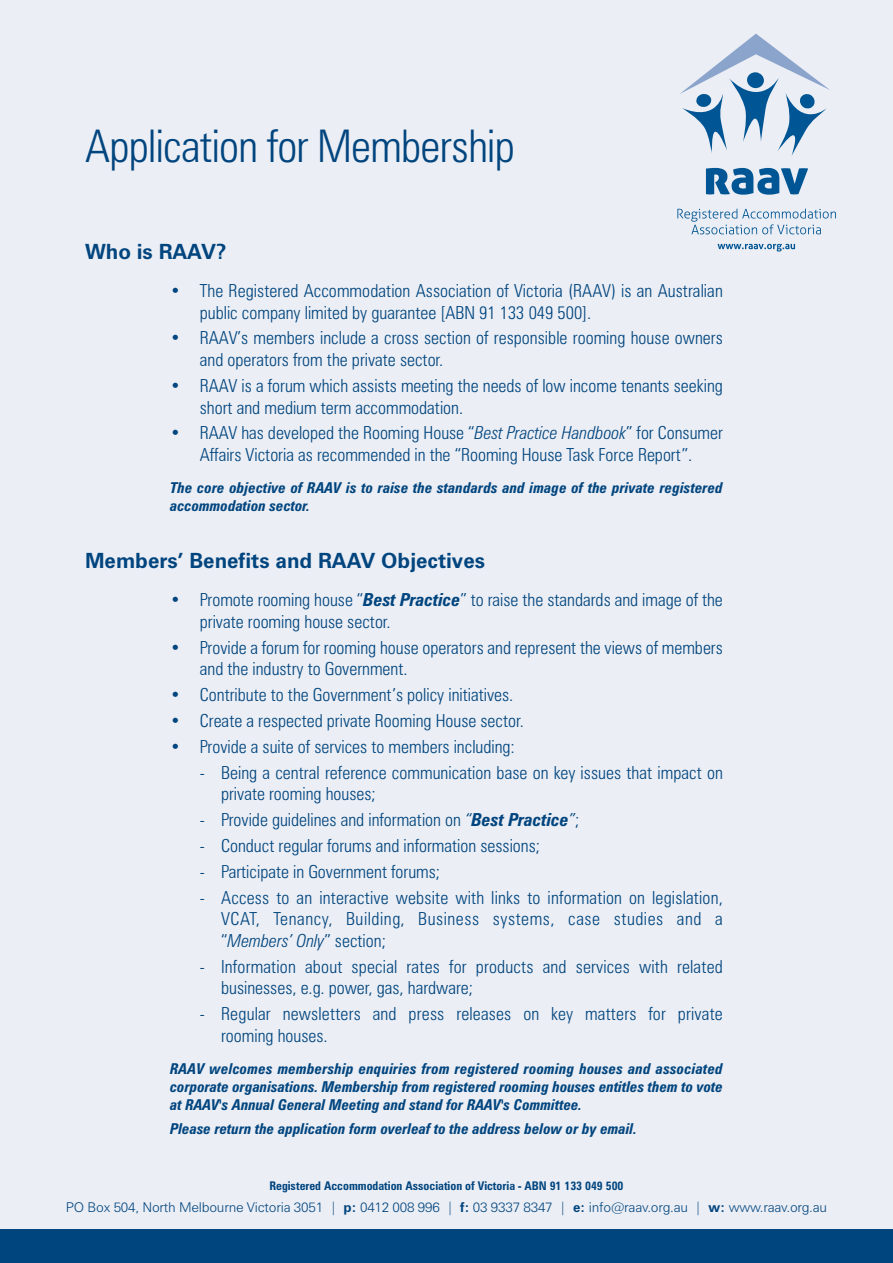
<style>
.page{position:relative;width:893px;height:1263px;background:#fff}
.page>*{position:absolute;margin:0;border:0;box-sizing:border-box;transform-origin:0 0}
.t1{font:300 condensed 45px "Zurich BT";letter-spacing:-.015em;color:#01457f}
.t2{font:700 21px "Zurich BT";color:#01457f}
.t3{font:300 condensed 18px/21.6px "Zurich BT";color:#01457f}
.t4{font:italic 700 condensed 15px/18px "Zurich BT";color:#01457f;text-align:justify}
.t5{font:300 13.5px "Zurich BT";letter-spacing:-.015em;color:#01457f}
.t6{font:700 condensed 12px "Zurich BT";color:#01457f}
.s1{font-style:italic}
.s2{font-weight:700;font-style:italic}
.s3{font-weight:700}
</style>
<div class="page">
<div style="left:0;top:0;width:893px;height:1242px;background:#ebeef4"></div>
<div style="left:0;top:1229px;width:893px;height:34px;background:#01457f"></div>
<svg style="left:680px;top:34px;width:150px;height:122px"></svg>
<svg style="left:706px;top:168px;width:102px;height:27px"></svg>
<svg style="left:677px;top:209px;width:159px;height:25px"></svg>
<svg style="left:717px;top:244px;width:78px;height:8px"></svg>
<h1 class="t1" style="left:85px;top:130px;width:431px">Application for Membership</h1>
<p class="t2" style="left:85px;top:244px;width:143px">Who is RAAV?</p>
<p class="t3" style="left:200px;top:281px;width:525px;text-indent:-30px">• The Registered Accommodation Association of Victoria (RAAV) is an Australian public company limited by guarantee [ABN 91 133 049 500].</p>
<p class="t3" style="left:200px;top:329px;width:525px;text-indent:-30px">• RAAV’s members include a cross section of responsible rooming house owners and operators from the private sector.</p>
<p class="t3" style="left:200px;top:376px;width:524px;text-indent:-30px">• RAAV is a forum which assists meeting the needs of low income tenants seeking short and medium term accommodation.</p>
<p class="t3" style="left:170px;top:424px;width:554px;text-align:center">• RAAV has developed the Rooming House “<span class="s1">Best Practice Handbook</span>” for Consumer<br>Affairs Victoria as recommended in the “Rooming House Task Force Report”.</p>
<p class="t4" style="left:170px;top:480px;width:554px">The core objective of RAAV is to raise the standards and image of the private registered accommodation sector.</p>
<p class="t2" style="left:85px;top:553px;width:402px">Members’ Benefits and RAAV Objectives</p>
<p class="t3" style="left:200px;top:591px;width:524px;text-indent:-30px">• Promote rooming house “<span class="s2">Best Practice</span>” to raise the standards and image of the private rooming house sector.</p>
<p class="t3" style="left:200px;top:638px;width:525px;text-indent:-30px">• Provide a forum for rooming house operators and represent the views of members and the industry to Government.</p>
<p class="t3" style="left:170px;top:685px;width:345px">• Contribute to the Government’s policy initiatives.</p>
<p class="t3" style="left:170px;top:711px;width:355px">• Create a respected private Rooming House sector.</p>
<p class="t3" style="left:170px;top:737px;width:346px">• Provide a suite of services to members including:</p>
<p class="t3" style="left:221px;top:763px;width:503px;text-indent:-21px">- Being a central reference communication base on key issues that impact on private rooming houses;</p>
<p class="t3" style="left:200px;top:810px;width:381px">- Provide guidelines and information on <span class="s1">“</span><span class="s2">Best Practice</span><span class="s1">”</span>;</p>
<p class="t3" style="left:200px;top:836px;width:342px">- Conduct regular forums and information sessions;</p>
<p class="t3" style="left:200px;top:862px;width:242px">- Participate in Government forums;</p>
<p class="t3" style="left:221px;top:888px;width:503px;text-align:justify;text-indent:-21px">- Access to an interactive website with links to information on legislation, VCAT, Tenancy, Building, Business systems, case studies and a “<span class="s1">Members’ Only</span>” section;</p>
<p class="t3" style="left:221px;top:957px;width:503px;text-indent:-21px">- Information about special rates for products and services with related businesses, e.g. power, gas, hardware;</p>
<p class="t3" style="left:221px;top:1005px;width:503px;text-indent:-21px">- Regular newsletters and press releases on key matters for private rooming houses.</p>
<p class="t4" style="left:170px;top:1061px;width:554px">RAAV welcomes membership enquiries from registered rooming houses and associated corporate organisations. Membership from registered rooming houses entitles them to vote at RAAV's Annual General Meeting and stand for RAAV's Committee.</p>
<p class="t4" style="left:170px;top:1121px;width:469px">Please return the application form overleaf to the address below or by email.</p>
<p class="t6" style="left:269px;top:1181px;width:356px">Registered Accommodation Association of Victoria - ABN 91 133 049 500</p>
<p class="t5" style="left:66px;top:1202px;width:763px">PO Box 504, North Melbourne Victoria 3051 | <span class="s3">p:</span> 0412 008 996 | <span class="s3">f:</span> 03 9337 8347 | <span class="s3">e:</span> info@raav.org.au | <span class="s3">w:</span> www.raav.org.au</p>
</div>
